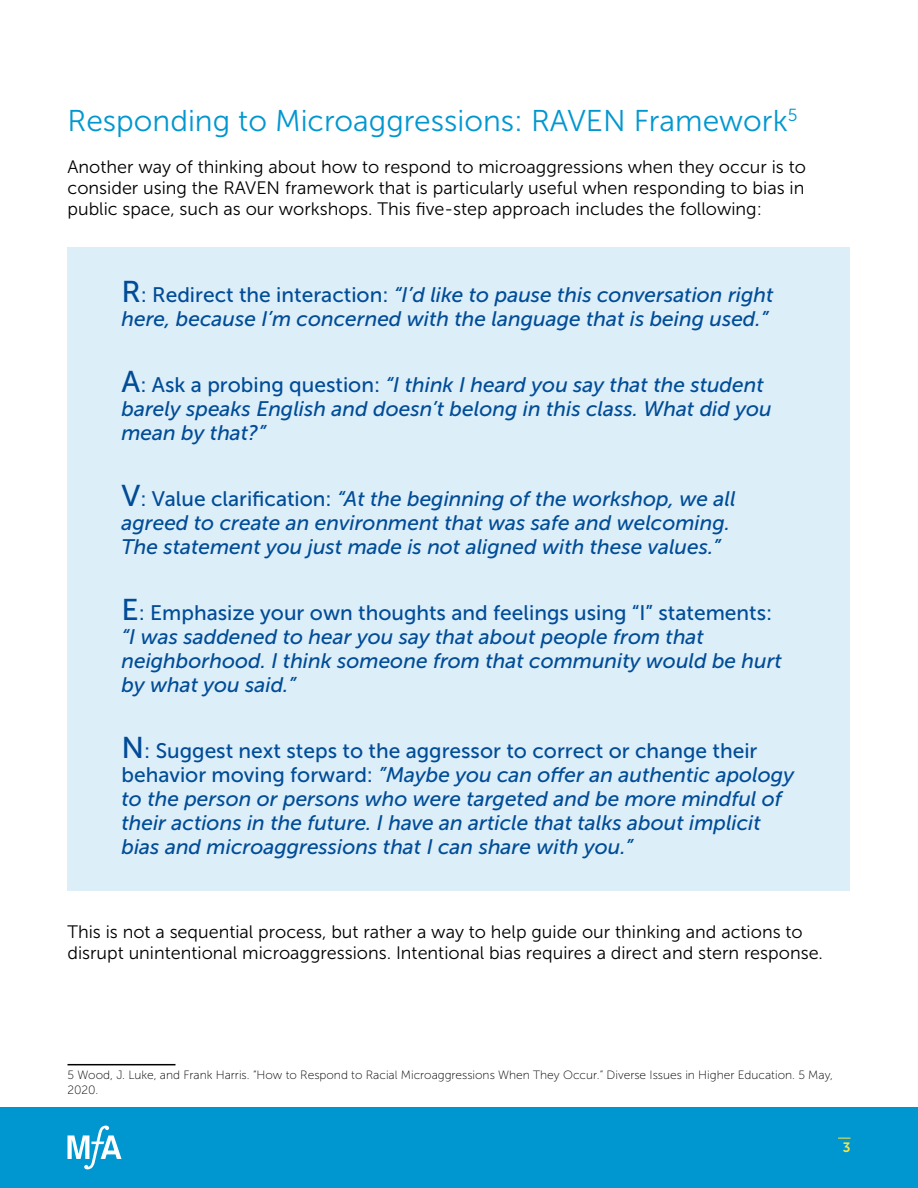
<style>
.page{position:relative;width:918px;height:1188px;background:#fff}
.page>*{position:absolute;margin:0;border:0;box-sizing:border-box;transform-origin:0 0}
.t1{font:30px "Museo Sans 300";color:#0097d0}
.t2{font:italic 21px/24px "Museo Sans 500";color:#004c97}
.t3{font:18px/21px "Museo Sans 300";color:#000;text-align:justify}
.t4{font:13.5px "Museo Sans 700";color:#ffe639}
.t5{font:12px/14.4px "Museo Sans 100";color:#000}
.s1{font-style:normal;font-size:30px}
.s2{font-style:normal}
</style>
<div class="page">
<div style="left:68px;top:248px;width:782px;height:643px;background:#dceef8"></div>
<hr style="left:68px;top:1064px;width:108px;height:1px;background:#000">
<div style="left:0;top:1107px;width:918px;height:81px;background:#0097d0"></div>
<svg style="left:68px;top:1126px;width:54px;height:43px"></svg>
<svg style="left:838px;top:1138px;width:12px;height:1px"></svg>
<h1 class="t1" style="left:68px;top:104px;width:731px">Responding to Microaggressions: RAVEN Framework<sup>5</sup></h1>
<p class="t3" style="left:68px;top:156px;width:740px">Another way of thinking about how to respond to microaggressions when they occur is to consider using the RAVEN framework that is particularly useful when responding to bias in public space, such as our workshops. This five-step approach includes the following:</p>
<p class="t2" style="left:121px;top:282px;width:653px"><span class="s1">R</span><span class="s2">: Redirect the interaction:</span> “I’d like to pause this conversation right here, because I’m concerned with the language that is being used.”</p>
<p class="t2" style="left:122px;top:372px;width:652px"><span class="s1">A</span><span class="s2">: Ask a probing question:</span> “I think I heard you say that the student barely speaks English and doesn’t belong in this class. What did you mean by that?”</p>
<p class="t2" style="left:121px;top:486px;width:616px"><span class="s1">V</span><span class="s2">: Value clarification:</span> “At the beginning of the workshop, we all agreed to create an environment that was safe and welcoming.<br>The statement you just made is not aligned with these values.”</p>
<p class="t2" style="left:121px;top:600px;width:662px"><span class="s1">E</span><span class="s2">: Emphasize your own thoughts and feelings using “I” statements: </span>“I was saddened to hear you say that about people from that neighborhood. I think someone from that community would be hurt by what you said.”</p>
<p class="t2" style="left:122px;top:738px;width:674px"><span class="s1">N</span><span class="s2">: Suggest next steps to the aggressor to correct or change their behavior moving forward:</span> ”Maybe you can offer an authentic apology to the person or persons who were targeted and be more mindful of their actions in the future. I have an article that talks about implicit bias and microaggressions that I can share with you.”</p>
<p class="t3" style="left:68px;top:921px;width:757px">This is not a sequential process, but rather a way to help guide our thinking and actions to disrupt unintentional microaggressions. Intentional bias requires a direct and stern response.</p>
<p class="t5" style="left:68px;top:1068px;width:767px">5 Wood, J. Luke, and Frank Harris. “How to Respond to Racial Microaggressions When They Occur.” Diverse Issues in Higher Education. 5 May,<br>2020.</p>
<p class="t4" style="left:843px;top:1140px;width:9px">3</p>
</div>
